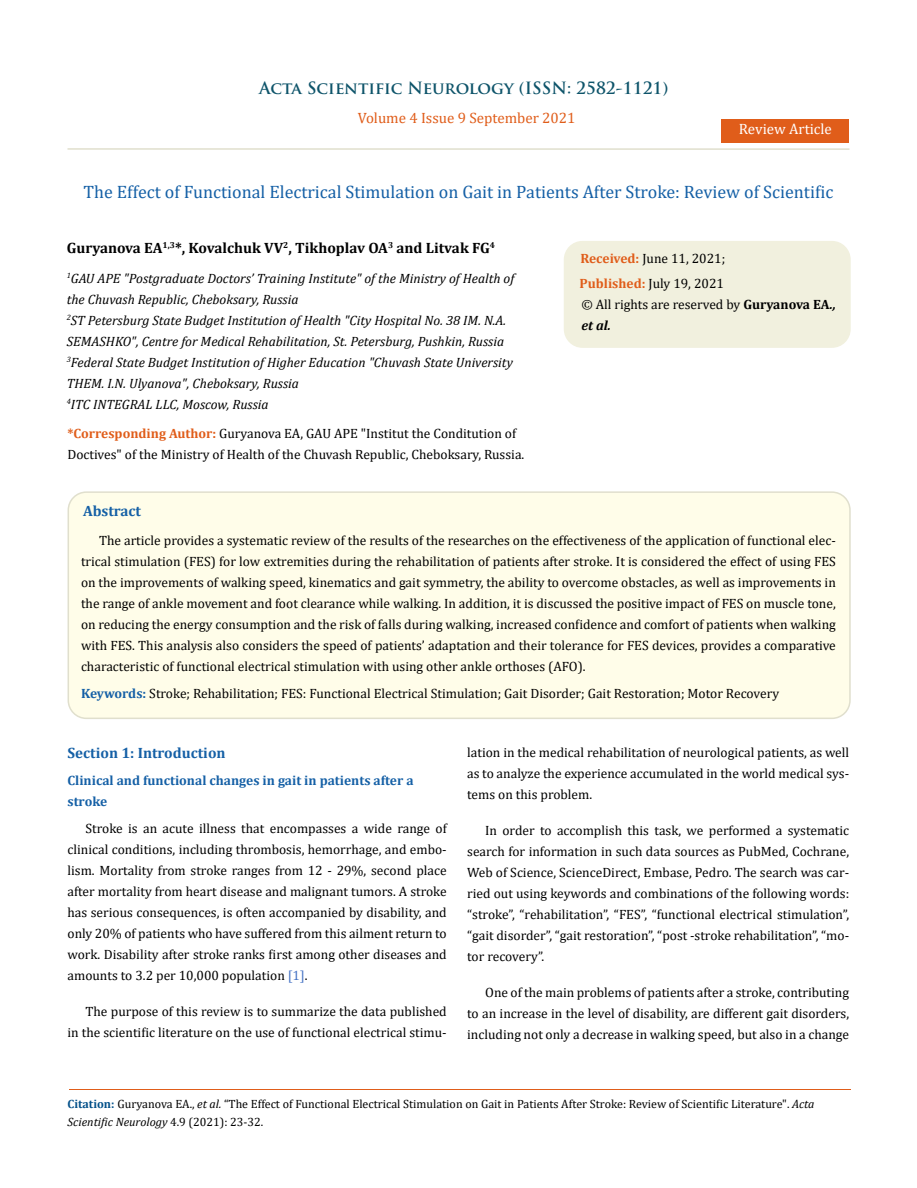
<style>
.page{position:relative;width:917px;height:1188px;background:#fff}
.page>*{position:absolute;margin:0;border:0;box-sizing:border-box;transform-origin:0 0}
.t1{font:18px "Cambria";color:#1560a6}
.t2{font:700 16.5px "Trajan Pro";color:#0e546a}
.t3{font:700 15px "Cambria";color:#000}
.t4{font:700 15px "Cambria";color:#1560a6}
.t5{font:15px "Cambria";color:#e05d1a}
.t6{font:15px "Cambria";color:#fff}
.t7{font:13.5px/21px "Cambria";color:#000;text-align:justify}
.t8{font:italic 13.5px/21px "Cambria";color:#000}
.t9{font:700 13.5px/21px "Cambria";color:#1560a6}
.t10{font:12px/18px "Cambria";color:#000}
.s1{font-weight:700;color:#e05d1a}
.s2{font-weight:700}
.s3{font-weight:700;font-style:italic}
.s4{font-weight:700;color:#1560a6}
.s5{color:#4472c4}
.s6{font-weight:700;color:#035089}
.s7{font-style:italic}
</style>
<div class="page">
<div style="left:721px;top:119px;width:128px;height:23px;background:#e05d1a"></div>
<div style="left:564px;top:242px;width:286px;height:105px;background:#f1f0de;border-radius:18px"></div>
<div style="left:563px;top:241px;width:287px;height:107px;border:2px solid #f1f0de;border-radius:18px"></div>
<div style="left:68px;top:492px;width:782px;height:226px;background:#fffde9;border-radius:18px"></div>
<div style="left:68px;top:491px;width:782px;height:228px;border:2px solid #e0dfcd;border-radius:18px"></div>
<hr style="left:69px;top:1090px;width:781px;height:1px;background:#e05d1a">
<hr style="left:67px;top:148px;width:782px;height:2px;background:#e0dfcd">
<p class="t2" style="left:259px;top:77px;width:411px">Acta Scientific Neurology (ISSN: 2582-1121)</p>
<p class="t5" style="left:358px;top:109px;width:219px">Volume 4 Issue 9 September 2021</p>
<p class="t6" style="left:739px;top:120px;width:94px">Review Article</p>
<h1 class="t1" style="left:84px;top:181px;width:751px">The Effect of Functional Electrical Stimulation on Gait in Patients After Stroke: Review of Scientific</h1>
<p class="t3" style="left:67px;top:237px;width:430px">Guryanova EA<sup>1,3</sup>*, Kovalchuk VV<sup>2</sup>, Tikhoplav OA<sup>3</sup> and Litvak FG<sup>4</sup></p>
<p class="t8" style="left:67px;top:267px;width:449px"><sup>1</sup>GAU APE "Postgraduate Doctors’ Training Institute" of the Ministry of Health of the Chuvash Republic, Cheboksary, Russia<br><sup>2</sup>ST Petersburg State Budget Institution of Health "City Hospital No. 38 IM. N.A.<br>SEMASHKO", Centre for Medical Rehabilitation, St. Petersburg, Pushkin, Russia <sup>3</sup>Federal State Budget Institution of Higher Education "Chuvash State University THEM. I.N. Ulyanova", Cheboksary, Russia<br><sup>4</sup>ITC INTEGRAL LLC, Moscow, Russia</p>
<p class="t7" style="left:68px;top:423px;width:458px"><span class="s1">*Corresponding Author:</span> Guryanova EA, GAU APE "Institut the Conditution of<br>Doctives" of the Ministry of Health of the Chuvash Republic, Cheboksary, Russia.</p>
<p class="t4" style="left:83px;top:500px;width:60px">Abstract</p>
<p class="t7" style="left:579px;top:246px;width:147px;line-height:24.5px"><span class="s1">Received:</span> June 11, 2021;<br><span class="s1">Published:</span> July 19, 2021</p>
<p class="t7" style="left:581px;top:294px;width:256px">© All rights are reserved by <span class="s2">Guryanova EA</span><span class="s3">., et al.</span></p>
<p class="t7" style="left:81px;top:529px;width:756px;text-indent:18px">The article provides a systematic review of the results of the researches on the effectiveness of the application of functional elec&shy;trical stimulation (FES) for low extremities during the rehabilitation of patients after stroke. It is considered the effect of using FES on the improvements of walking speed, kinematics and gait symmetry, the ability to overcome obstacles, as well as improvements in the range of ankle movement and foot clearance while walking. In addition, it is discussed the positive impact of FES on muscle tone, on reducing the energy consumption and the risk of falls during walking, increased confidence and comfort of patients when walking with FES. This analysis also considers the speed of patients’ adaptation and their tolerance for FES devices, provides a comparative characteristic of functional electrical stimulation with using other ankle orthoses (AFO).</p>
<p class="t7" style="left:81px;top:683px;width:699px"><span class="s4">Keywords:</span> Stroke; Rehabilitation; FES: Functional Electrical Stimulation; Gait Disorder; Gait Restoration; Motor Recovery</p>
<p class="t4" style="left:67px;top:742px;width:160px">Section 1: Introduction</p>
<p class="t9" style="left:67px;top:769px;width:347px">Clinical and functional changes in gait in patients after a stroke</p>
<p class="t7" style="left:67px;top:818px;width:381px;text-indent:18px">Stroke is an acute illness that encompasses a wide range of clinical conditions, including thrombosis, hemorrhage, and embo&shy;lism. Mortality from stroke ranges from 12 - 29%, second place after mortality from heart disease and malignant tumors. A stroke has serious consequences, is often accompanied by disability, and only 20% of patients who have suffered from this ailment return to work. Disability after stroke ranks first among other diseases and amounts to 3.2 per 10,000 population <span class="s5">[1]</span>.</p>
<p class="t7" style="left:67px;top:1001px;width:381px;text-align:right">The purpose of this review is to summarize the data published<br>in the scientific literature on the use of functional electrical stimu-</p>
<p class="t7" style="left:467px;top:742px;width:383px">lation in the medical rehabilitation of neurological patients, as well as to analyze the experience accumulated in the world medical sys&shy;tems on this problem.</p>
<p class="t7" style="left:467px;top:820px;width:383px;text-indent:18px">In order to accomplish this task, we performed a systematic search for information in such data sources as PubMed, Cochrane, Web of Science, ScienceDirect, Embase, Pedro. The search was car&shy;ried out using keywords and combinations of the following words: “stroke”, “rehabilitation”, “FES”, “functional electrical stimulation”, “gait disorder”, “gait restoration”, “post -stroke rehabilitation”, “mo&shy;tor recovery”.</p>
<p class="t7" style="left:467px;top:982px;width:383px;text-indent:18px">One of the main problems of patients after a stroke, contributing to an increase in the level of disability, are different gait disorders, including not only a decrease in walking speed, but also in a change</p>
<p class="t10" style="left:68px;top:1095px;width:748px"><span class="s6">Citation:</span> Guryanova EA., <span class="s7">et al.</span> “The Effect of Functional Electrical Stimulation on Gait in Patients After Stroke: Review of Scientific Literature". <span class="s7">Acta<br>Scientific Neurology</span> 4.9 (2021): 23-32.</p>
</div>
